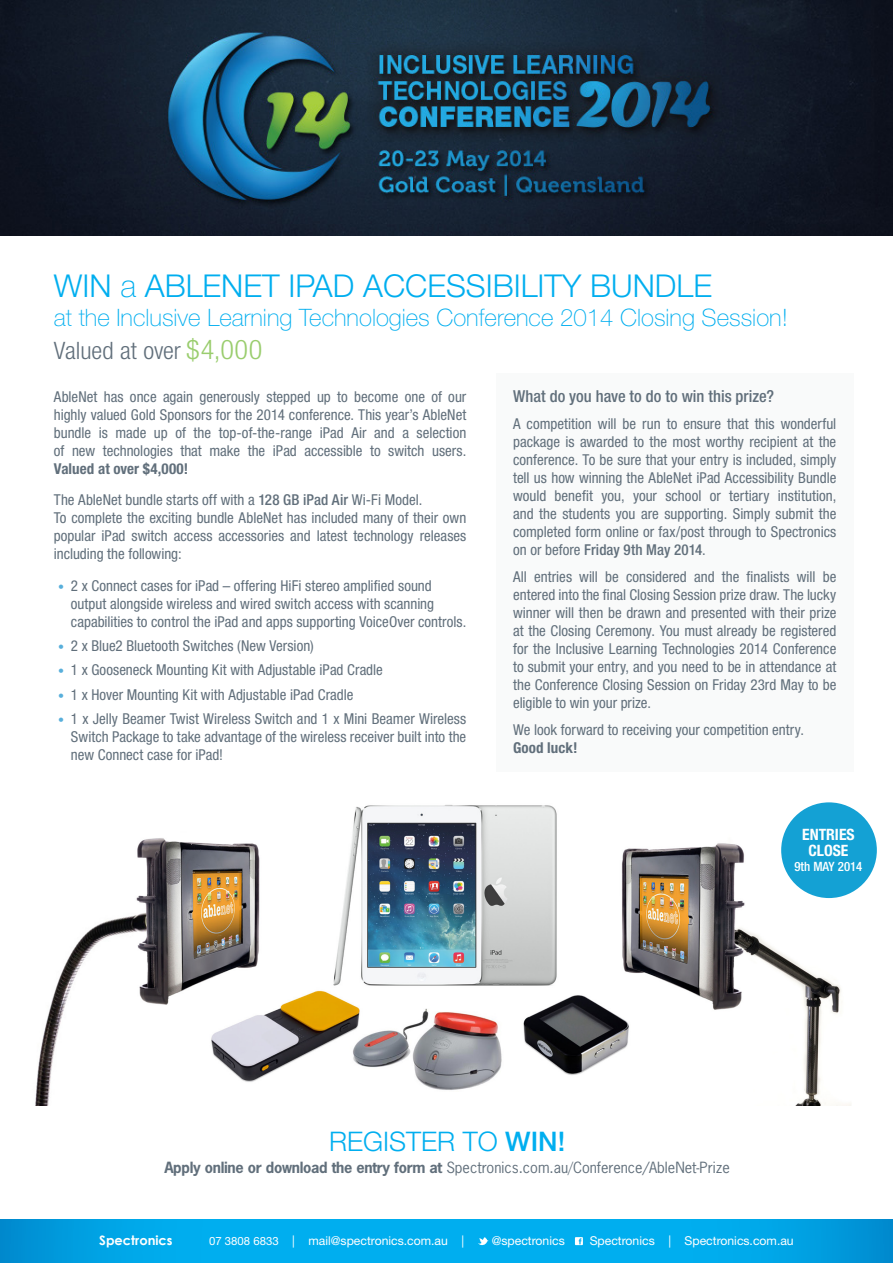
<style>
.page{position:relative;width:893px;height:1263px;background:#fff}
.page>*{position:absolute;margin:0;border:0;box-sizing:border-box;transform-origin:0 0}
.t1{font:300 31.5px "Helvetica Neue LT Std";color:#00aeef}
.t2{font:300 27px "Helvetica Neue LT Std";color:#00aeef}
.t3{font:100 24px "Helvetica Neue LT Std";color:#00aeef}
.t4{font:300 condensed 24px "Helvetica Neue LT Std";letter-spacing:-.005em;color:#616f7b;scale:1.05 1}
.Paragraph_Style_5{font:500 condensed 16.5px "Helvetica Neue LT Std";color:#616f7b}
.t5{font:700 condensed 15.6px "Helvetica Neue LT Std";color:#fff}
.Paragraph_Style_5-2{font:condensed 15px/18px "Helvetica Neue LT Std";color:#616f7b;text-align:justify}
.t6{font:14.55px "News Gothic Std";color:#616f7b}
.t7{font:700 13.05px "Century Gothic";color:#fff}
.t8{font:500 condensed 12.9px "Helvetica Neue LT Std";color:#fff}
.t9{font:12.15px "Helvetica Neue LT Std";color:#fff}
.s1{font-weight:100}
.s2{font-size:27px;color:#9acd6e}
.s3{font-weight:700}
.s4{font-weight:500}
.s5{font-size:12px;color:#58afdb}
.s6{font-size:11.4px}
</style>
<div class="page">
<svg style="left:0;top:1220px;width:893px;height:43px;background:#00a7e9"></svg>
<img style="left:0;top:0;width:893px;height:236px">
<svg style="left:478px;top:1237px;width:10px;height:10px"></svg>
<svg style="left:575px;top:1237px;width:8px;height:8px"></svg>
<div style="left:496px;top:373px;width:357px;height:398px;background:#f9fafa"></div>
<img style="left:35px;top:802px;width:842px;height:303px">
<div style="left:781px;top:802px;width:96px;height:96px;background:#14a1d4;border-radius:50%"></div>
<h2 class="t1" style="left:54px;top:267px;width:660px">WIN <span class="s1">a</span> ABLENET IPAD ACCESSIBILITY BUNDLE</h2>
<h2 class="t3" style="left:54px;top:304px;width:735px">at the Inclusive Learning Technologies Conference 2014 Closing Session!</h2>
<p class="t4" style="left:54px;top:336px;width:200px">Valued at over <span class="s2">$4,000</span></p>
<p class="Paragraph_Style_5-2" style="left:54px;top:388px;width:414px">AbleNet has once again generously stepped up to become one of our highly valued Gold Sponsors for the 2014 conference. This year’s AbleNet bundle is made up of the top-of-the-range iPad Air and a selection of new technologies that make the iPad accessible to switch users.<br><span class="s3">Valued at over $4,000!</span></p>
<p class="Paragraph_Style_5-2" style="left:54px;top:491px;width:370px">The AbleNet bundle starts off with a <span class="s4">128 GB iPad Air</span> Wi-Fi Model.</p>
<p class="Paragraph_Style_5-2" style="left:54px;top:509px;width:414px">To complete the exciting bundle AbleNet has included many of their own popular iPad switch access accessories and latest technology releases including the following:</p>
<p class="Paragraph_Style_5-2" style="left:71px;top:576px;width:397px;text-align:left;text-indent:-13px"><span class="s5">•</span> 2 x Connect cases for iPad – offering HiFi stereo amplified sound output alongside wireless and wired switch access with scanning capabilities to control the iPad and apps supporting VoiceOver controls.</p>
<p class="Paragraph_Style_5-2" style="left:58px;top:637px;width:257px"><span class="s5">•</span> 2 x Blue2 Bluetooth Switches (New Version)</p>
<p class="Paragraph_Style_5-2" style="left:58px;top:661px;width:326px"><span class="s5">•</span> 1 x Gooseneck Mounting Kit with Adjustable iPad Cradle</p>
<p class="Paragraph_Style_5-2" style="left:58px;top:685px;width:297px"><span class="s5">•</span> 1 x Hover Mounting Kit with Adjustable iPad Cradle</p>
<p class="Paragraph_Style_5-2" style="left:71px;top:710px;width:397px;text-indent:-13px"><span class="s5">•</span> 1 x Jelly Beamer Twist Wireless Switch and 1 x Mini Beamer Wireless Switch Package to take advantage of the wireless receiver built into the new Connect case for iPad!</p>
<p class="Paragraph_Style_5" style="left:513px;top:386px;width:262px">What do you have to do to win this prize?</p>
<p class="Paragraph_Style_5-2" style="left:513px;top:414px;width:325px">A competition will be run to ensure that this wonderful package is awarded to the most worthy recipient at the conference. To be sure that your entry is included, simply tell us how winning the AbleNet iPad Accessibility Bundle would benefit you, your school or tertiary institution, and the students you are supporting. Simply submit the completed form online or fax/post through to Spectronics on or before <span class="s4">Friday 9th May 2014</span>.</p>
<p class="Paragraph_Style_5-2" style="left:513px;top:567px;width:325px">All entries will be considered and the finalists will be entered into the final Closing Session prize draw. The lucky winner will then be drawn and presented with their prize at the Closing Ceremony. You must already be registered for the Inclusive Learning Technologies 2014 Conference to submit your entry, and you need to be in attendance at the Conference Closing Session on Friday 23rd May to be eligible to win your prize.</p>
<p class="Paragraph_Style_5-2" style="left:513px;top:720px;width:292px">We look forward to receiving your competition entry.<br><span class="s3">Good luck!</span></p>
<p class="t5" style="left:802px;top:825px;width:54px">ENTRIES</p>
<p class="t5" style="left:808px;top:841px;width:42px">CLOSE</p>
<p class="t8" style="left:794px;top:859px;width:70px">9th MAY 2014</p>
<h2 class="t2" style="left:329px;top:1125px;width:238px">REGISTER TO <span class="s4">WIN!</span></h2>
<p class="t6" style="left:164px;top:1158px;width:567px"><span class="s3">Apply online or download the entry form at</span> Spectronics.com.au/Conference/AbleNet-Prize</p>
<p class="t7" style="left:99px;top:1230px;width:75px">Spectronics</p>
<p class="t9" style="left:209px;top:1233px;width:257px"><span class="s6">07 3808 6833</span> | mail@spectronics.com.au |</p>
<p class="t9" style="left:492px;top:1233px;width:75px">@spectronics</p>
<p class="t9" style="left:590px;top:1233px;width:205px">Spectronics | Spectronics.com.au</p>
</div>
